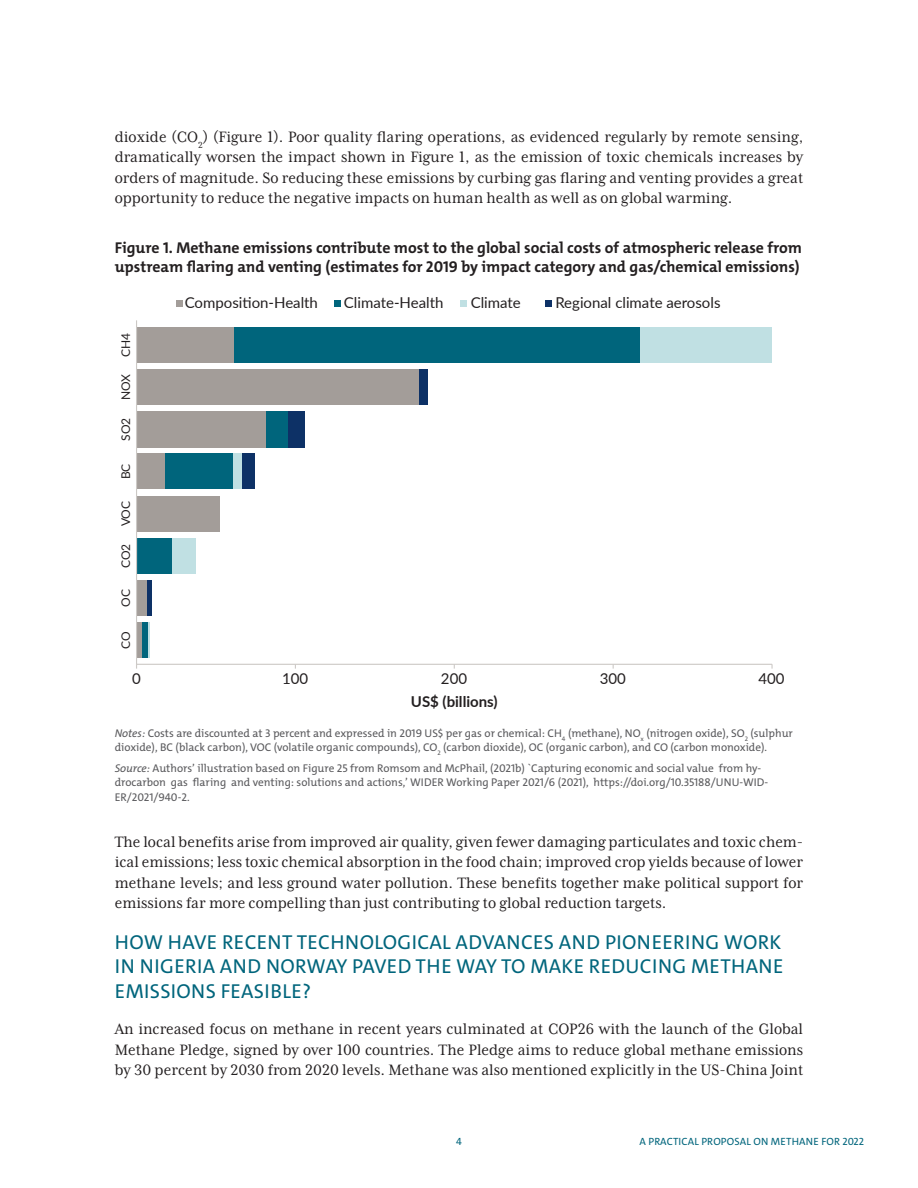
<style>
.page{position:relative;width:918px;height:1188px;background:#fff}
.page>*{position:absolute;margin:0;border:0;box-sizing:border-box;transform-origin:0 0}
.Heading_2{font:20.25px/24.5px "The Mix C4 s";letter-spacing:.02em;color:#00657c;text-align:justify}
.Body_Text{font:17.25px/20.2px "Mrs Eaves XL Serif Nar OT";color:#231f20;text-align:justify}
.Figure_Title{font:700 15.75px/18.8px "The Mix C4 s";color:#231f20}
.t1{font:15px "Lato";color:#231f20}
.t2{font:700 15px "Lato";color:#231f20}
.t3{font:12px "Lato";color:#231f20}
.Figure_Source{font:11.25px/14.2px "The Mix C4 s";color:#5a5a5d}
.t4{font:10.5px "The Mix C4 s";letter-spacing:.02em;color:#00657c}
.s1{font-style:italic}
</style>
<div class="page">
<div style="left:334px;top:300px;width:7px;height:7px;background:#00657c"></div>
<div style="left:176px;top:300px;width:6px;height:7px;background:#a39d99"></div>
<div style="left:545px;top:300px;width:7px;height:7px;background:#0d3166"></div>
<div style="left:461px;top:300px;width:6px;height:7px;background:#c0e0e3"></div>
<svg style="left:136px;top:320px;width:636px;height:345px"></svg>
<p class="Body_Text" style="left:115px;top:127px;width:690px">dioxide (CO<sub>2</sub>) (Figure 1). Poor quality flaring operations, as evidenced regularly by remote sensing, dramatically worsen the impact shown in Figure 1, as the emission of toxic chemicals increases by orders of magnitude. So reducing these emissions by curbing gas flaring and venting provides a great opportunity to reduce the negative impacts on human health as well as on global warming.</p>
<p class="Figure_Title" style="left:115px;top:239px;width:689px">Figure 1. Methane emissions contribute most to the global social costs of atmospheric release from upstream flaring and venting (estimates for 2019 by impact category and gas/chemical emissions)</p>
<p class="t3" style="left:117px;top:357px;width:26px;rotate:-90deg">CH4</p>
<p class="t3" style="left:117px;top:400px;width:28px;rotate:-90deg">NOX</p>
<p class="t3" style="left:117px;top:441px;width:25px;rotate:-90deg">SO2</p>
<p class="t3" style="left:117px;top:479px;width:17px;rotate:-90deg">BC</p>
<p class="t3" style="left:117px;top:526px;width:27px;rotate:-90deg">VOC</p>
<p class="t3" style="left:117px;top:568px;width:26px;rotate:-90deg">CO2</p>
<p class="t3" style="left:117px;top:607px;width:19px;rotate:-90deg">OC</p>
<p class="t3" style="left:117px;top:649px;width:19px;rotate:-90deg">CO</p>
<p class="t1" style="left:132px;top:668px;width:10px">0</p>
<p class="t1" style="left:185px;top:292px;width:135px">Composition-Health</p>
<p class="t1" style="left:344px;top:292px;width:101px">Climate-Health</p>
<p class="t1" style="left:471px;top:292px;width:52px">Climate</p>
<p class="t1" style="left:555px;top:292px;width:167px">Regional climate aerosols</p>
<p class="t1" style="left:282px;top:668px;width:28px">100</p>
<p class="t1" style="left:441px;top:668px;width:28px">200</p>
<p class="t1" style="left:600px;top:668px;width:28px">300</p>
<p class="t1" style="left:758px;top:668px;width:28px">400</p>
<p class="t2" style="left:411px;top:690px;width:88px">US$ (billions)</p>
<p class="Figure_Source" style="left:115px;top:726px;width:680px"><span class="s1">Notes:</span> Costs are discounted at 3 percent and expressed in 2019 US$ per gas or chemical: CH<sub>4</sub> (methane), NO<sub>x</sub> (nitrogen oxide), SO<sub>2</sub> (sulphur dioxide), BC (black carbon), VOC (volatile organic compounds), CO<sub>2</sub> (carbon dioxide), OC (organic carbon), and CO (carbon monoxide).</p>
<p class="Figure_Source" style="left:115px;top:761px;width:655px"><span class="s1">Source:</span> Authors’ illustration based on Figure 25 from Romsom and McPhail, (2021b) `Capturing economic and social value from hy&shy;drocarbon gas flaring and venting: solutions and actions,’ WIDER Working Paper 2021/6 (2021), https://doi.org/10.35188/UNU-WID-<br>ER/2021/940-2.</p>
<p class="Body_Text" style="left:115px;top:832px;width:690px">The local benefits arise from improved air quality, given fewer damaging particulates and toxic chem&shy;ical emissions; less toxic chemical absorption in the food chain; improved crop yields because of lower methane levels; and less ground water pollution. These benefits together make political support for emissions far more compelling than just contributing to global reduction targets.</p>
<p class="Heading_2" style="left:115px;top:930px;width:670px">HOW HAVE RECENT TECHNOLOGICAL ADVANCES AND PIONEERING WORK IN NIGERIA AND NORWAY PAVED THE WAY TO MAKE REDUCING METHANE EMISSIONS FEASIBLE?</p>
<p class="Body_Text" style="left:115px;top:1019px;width:690px">An increased focus on methane in recent years culminated at COP26 with the launch of the Global Methane Pledge, signed by over 100 countries. The Pledge aims to reduce global methane emissions by 30 percent by 2030 from 2020 levels. Methane was also mentioned explicitly in the US-China Joint</p>
<p class="t4" style="left:456px;top:1134px;width:7px">4</p>
<p class="t4" style="left:639px;top:1134px;width:226px">A PRACTICAL PROPOSAL ON METHANE FOR 2022</p>
</div>
